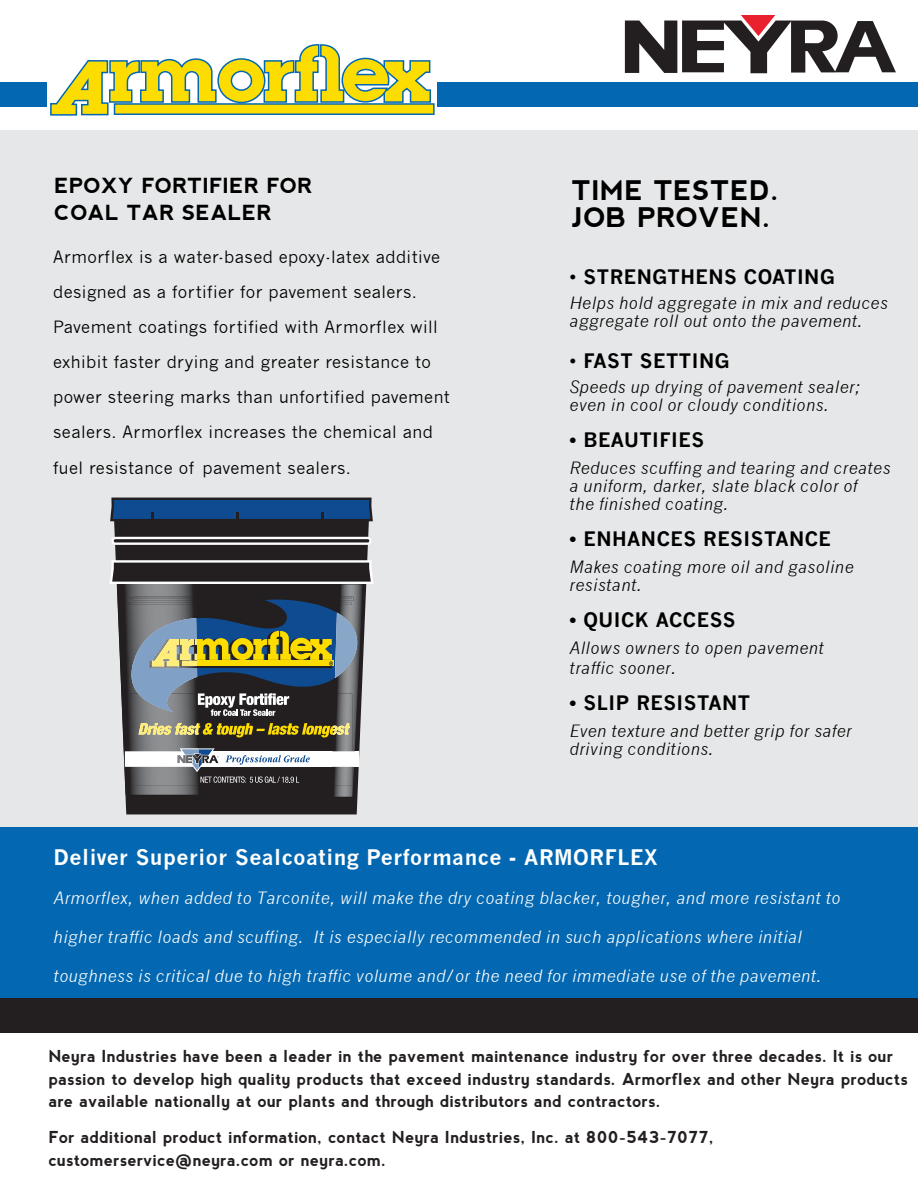
<style>
.page{position:relative;width:918px;height:1188px;background:#fff}
.page>*{position:absolute;margin:0;border:0;box-sizing:border-box;transform-origin:0 0}
.t1{font:700 27px/27px "nevis";letter-spacing:.025em;color:#000}
.t2{font:700 21px "News Gothic";letter-spacing:.025em;color:#fff}
.t3{font:700 20.85px/27px "nevis";letter-spacing:.025em;color:#000}
.t4{font:700 19.5px "News Gothic";letter-spacing:.025em;color:#000}
.t5{font:700 16.5px/22.5px "nevis";letter-spacing:.025em;color:#231f20}
.t6{font:italic 16.5px/18px "News Gothic";letter-spacing:.025em;color:#000}
.t7{font:16.5px/35.1px "News Gothic";letter-spacing:.025em;color:#000}
.t8{font:italic 16.5px "News Gothic";letter-spacing:.025em;color:#fff}
.s1{font-weight:400}
</style>
<div class="page">
<div style="left:0;top:130px;width:918px;height:1058px;background:#e6e7e8"></div>
<div style="left:0;top:828px;width:918px;height:210px;background:#0368b1"></div>
<div style="left:0;top:1025px;width:918px;height:163px;background:#fff"></div>
<div style="left:0;top:999px;width:918px;height:34px;background:#231f20"></div>
<svg style="left:625px;top:15px;width:271px;height:58px"></svg>
<div style="left:437px;top:82px;width:481px;height:25px;background:#0368b1"></div>
<div style="left:0;top:82px;width:47px;height:25px;background:#0368b1"></div>
<svg style="left:50px;top:44px;width:382px;height:72px"></svg>
<div style="left:113px;top:521px;width:257px;height:293px;background:#231f20"></div>
<svg style="left:110px;top:498px;width:263px;height:23px;background:#14437b"></svg>
<svg style="left:111px;top:537px;width:261px;height:8px;background:#a2a0a0"></svg>
<svg style="left:110px;top:560px;width:263px;height:237px;background:#6a6e68"></svg>
<p class="t3" style="left:54px;top:172px;width:259px">EPOXY FORTIFIER FOR<br>COAL TAR SEALER</p>
<p class="t7" style="left:53px;top:239px;width:398px">Armorflex is a water-based epoxy-latex additive designed as a fortifier for pavement sealers.<br>Pavement coatings fortified with Armorflex will exhibit faster drying and greater resistance to power steering marks than unfortified pavement sealers. Armorflex increases the chemical and fuel resistance of pavement sealers.</p>
<h1 class="t1" style="left:572px;top:177px;width:209px">TIME TESTED.<br>JOB PROVEN.</h1>
<p class="t4" style="left:570px;top:265px;width:267px"><span class="s1">•</span> STRENGTHENS COATING</p>
<p class="t6" style="left:570px;top:294px;width:320px">Helps hold aggregate in mix and reduces aggregate roll out onto the pavement.</p>
<p class="t4" style="left:570px;top:349px;width:161px"><span class="s1">•</span> FAST SETTING</p>
<p class="t6" style="left:570px;top:378px;width:292px">Speeds up drying of pavement sealer; even in cool or cloudy conditions.</p>
<p class="t4" style="left:570px;top:428px;width:136px">• BEAUTIFIES</p>
<p class="t6" style="left:570px;top:459px;width:322px">Reduces scuffing and tearing and creates a uniform, darker, slate black color of<br>the finished coating.</p>
<p class="t4" style="left:570px;top:527px;width:263px">• ENHANCES RESISTANCE</p>
<p class="t6" style="left:570px;top:558px;width:286px">Makes coating more oil and gasoline resistant.</p>
<p class="t4" style="left:570px;top:608px;width:168px">• QUICK ACCESS</p>
<p class="t6" style="left:570px;top:639px;width:256px;line-height:19.5px">Allows owners to open pavement traffic sooner.</p>
<p class="t4" style="left:570px;top:691px;width:182px">• SLIP RESISTANT</p>
<p class="t6" style="left:570px;top:722px;width:284px">Even texture and better grip for safer driving conditions.</p>
<p class="t2" style="left:54px;top:844px;width:606px">Deliver Superior Sealcoating Performance - ARMORFLEX</p>
<p class="t8" style="left:54px;top:888px;width:789px">Armorflex, when added to Tarconite, will make the dry coating blacker, tougher, and more resistant to</p>
<p class="t8" style="left:54px;top:927px;width:750px">higher traffic loads and scuffing. It is especially recommended in such applications where initial</p>
<p class="t8" style="left:54px;top:966px;width:770px">toughness is critical due to high traffic volume and/or the need for immediate use of the pavement.</p>
<p class="t5" style="left:49px;top:1045px;width:861px">Neyra Industries have been a leader in the pavement maintenance industry for over three decades. It is our passion to develop high quality products that exceed industry standards. Armorflex and other Neyra products are available nationally at our plants and through distributors and contractors.</p>
<p class="t5" style="left:49px;top:1126px;width:667px">For additional product information, contact Neyra Industries, Inc. at 800-543-7077, customerservice@neyra.com or neyra.com.</p>
</div>
